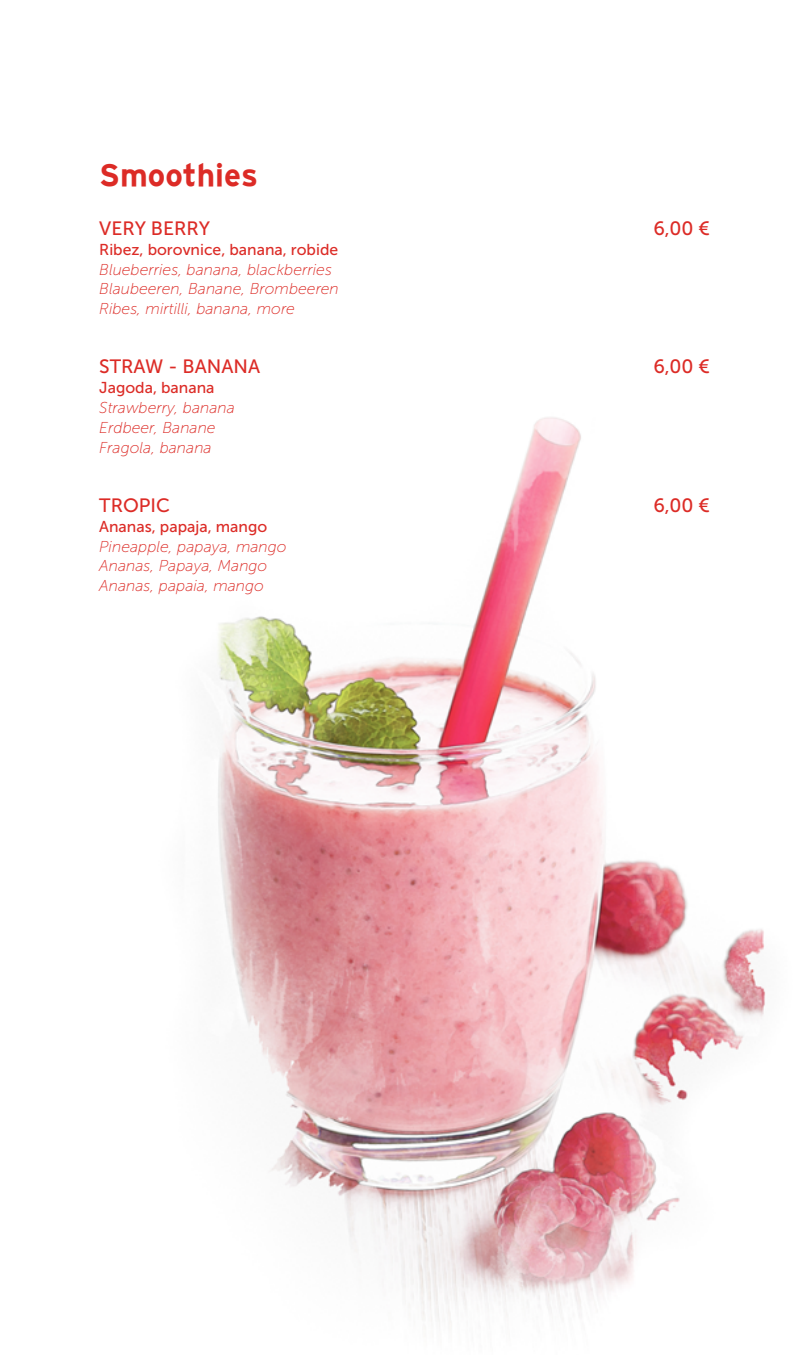
<style>
.page{position:relative;width:809px;height:1355px;background:#fff}
.page>*{position:absolute;margin:0;border:0;box-sizing:border-box;transform-origin:0 0}
.t1{font:31.5px "Interstate CE Bold";color:#dc2b26}
.t2{font:19.25px "Museo Sans 500";color:#dc2b26}
.t3{font:italic 15.75px/19.8px "Museo Sans 100";color:#dc2b26}
.t4{font:15.75px "Museo Sans 500";color:#dc2b26}
</style>
<div class="page">
<img style="left:217px;top:417px;width:549px;height:906px">
<h1 class="t1" style="left:99px;top:154px;width:160px">Smoothies</h1>
<p class="t2" style="left:99px;top:218px;width:112px">VERY BERRY</p>
<p class="t2" style="left:653px;top:218px;width:58px">6,00 €</p>
<p class="t4" style="left:99px;top:241px;width:240px">Ribez, borovnice, banana, robide</p>
<p class="t3" style="left:99px;top:259px;width:241px">Blueberries, banana, blackberries<br>Blaubeeren, Banane, Brombeeren<br>Ribes, mirtilli, banana, more</p>
<p class="t2" style="left:99px;top:356px;width:162px">STRAW - BANANA</p>
<p class="t2" style="left:653px;top:356px;width:58px">6,00 €</p>
<p class="t4" style="left:99px;top:379px;width:117px">Jagoda, banana</p>
<p class="t3" style="left:99px;top:398px;width:137px">Strawberry, banana<br>Erdbeer, Banane<br>Fragola, banana</p>
<p class="t2" style="left:99px;top:495px;width:72px">TROPIC</p>
<p class="t2" style="left:653px;top:495px;width:58px">6,00 €</p>
<p class="t4" style="left:99px;top:517px;width:169px">Ananas, papaja, mango</p>
<p class="t3" style="left:99px;top:536px;width:189px">Pineapple, papaya, mango<br>Ananas, Papaya, Mango<br>Ananas, papaia, mango</p>
</div>
